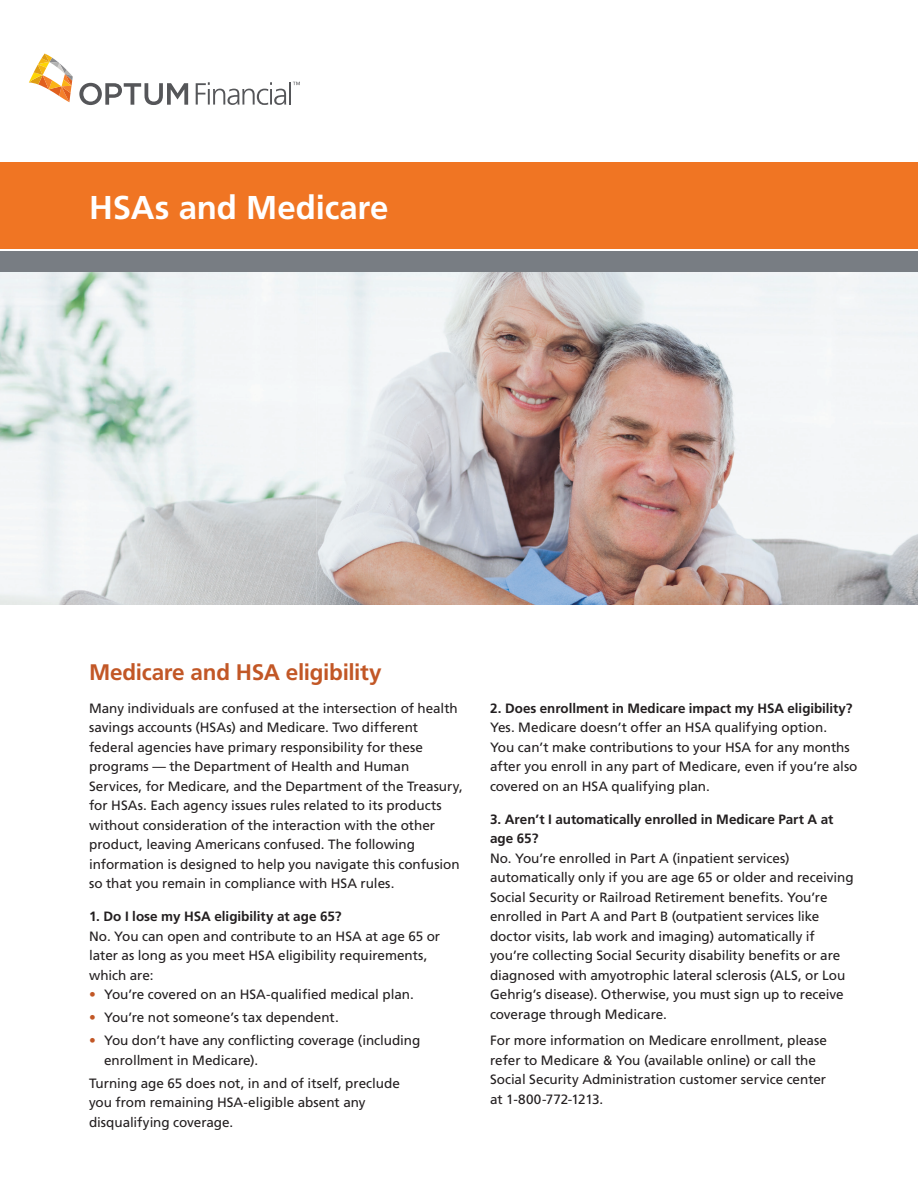
<style>
.page{position:relative;width:918px;height:1188px;background:#fff}
.page>*{position:absolute;margin:0;border:0;box-sizing:border-box;transform-origin:0 0}
.t1{font:700 33px "Frutiger LT Pro";letter-spacing:-.005em;color:#fff}
.Subhead_Roman__bold{font:700 22.5px "Frutiger LT Pro";letter-spacing:-.015em;color:#c25726}
.Body_Copy{font:13.5px/19.5px "Frutiger LT Pro";letter-spacing:-.005em;color:#231f20}
._4-pg_Blk_subheads{font:13.5px/19.5px "Frutiger LT Pro";letter-spacing:-.005em;color:#231f20}
._4-pg_Blk_subheads-2{font:700 13.5px/19.5px "Frutiger LT Pro";color:#231f20}
.s1{font-weight:700}
.s2{color:#c25726}
</style>
<div class="page">
<div style="left:0;top:162px;width:918px;height:86px;background:#f07523"></div>
<div style="left:0;top:252px;width:918px;height:22px;background:#787d83"></div>
<img style="left:0;top:272px;width:918px;height:333px">
<svg style="left:196px;top:82px;width:90px;height:23px"></svg>
<hr style="left:289px;top:82px;width:2px;height:23px;background:#555659">
<svg style="left:29px;top:54px;width:44px;height:48px"></svg>
<svg style="left:79px;top:83px;width:109px;height:22px"></svg>
<svg style="left:293px;top:82px;width:7px;height:3px"></svg>
<p class="t1" style="left:89px;top:188px;width:301px">HSAs and Medicare</p>
<p class="Subhead_Roman__bold" style="left:89px;top:659px;width:294px">Medicare and HSA eligibility</p>
<p class="Body_Copy" style="left:89px;top:699px;width:375px">Many individuals are confused at the intersection of health savings accounts (HSAs) and Medicare. Two different federal agencies have primary responsibility for these programs — the Department of Health and Human Services, for Medicare, and the Department of the Treasury, for HSAs. Each agency issues rules related to its products without consideration of the interaction with the other product, leaving Americans confused. The following information is designed to help you navigate this confusion so that you remain in compliance with HSA rules.</p>
<p class="_4-pg_Blk_subheads" style="left:89px;top:907px;width:353px"><span class="s1">1. Do I lose my HSA eligibility at age 65?<br></span>No. You can open and contribute to an HSA at age 65 or later as long as you meet HSA eligibility requirements, which are:</p>
<p class="Body_Copy" style="left:89px;top:985px;width:326px"><span class="s2">•</span> You’re covered on an HSA-qualified medical plan.</p>
<p class="Body_Copy" style="left:89px;top:1008px;width:251px"><span class="s2">•</span> You’re not someone’s tax dependent.</p>
<p class="Body_Copy" style="left:104px;top:1031px;width:318px;text-indent:-15px"><span class="s2">•</span> You don’t have any conflicting coverage (including enrollment in Medicare).</p>
<p class="Body_Copy" style="left:89px;top:1074px;width:312px">Turning age 65 does not, in and of itself, preclude you from remaining HSA-eligible absent any disqualifying coverage.</p>
<p class="_4-pg_Blk_subheads-2" style="left:490px;top:698px;width:364px">2. Does enrollment in Medicare impact my HSA eligibility?</p>
<p class="Body_Copy" style="left:490px;top:718px;width:369px">Yes. Medicare doesn’t offer an HSA qualifying option.<br>You can’t make contributions to your HSA for any months after you enroll in any part of Medicare, even if you’re also covered on an HSA qualifying plan.</p>
<p class="_4-pg_Blk_subheads-2" style="left:490px;top:809px;width:345px">3. Aren’t I automatically enrolled in Medicare Part A at age 65?</p>
<p class="Body_Copy" style="left:490px;top:849px;width:365px">No. You’re enrolled in Part A (inpatient services) automatically only if you are age 65 or older and receiving Social Security or Railroad Retirement benefits. You’re enrolled in Part A and Part B (outpatient services like doctor visits, lab work and imaging) automatically if you’re collecting Social Security disability benefits or are diagnosed with amyotrophic lateral sclerosis (ALS, or Lou Gehrig’s disease). Otherwise, you must sign up to receive coverage through Medicare.</p>
<p class="Body_Copy" style="left:490px;top:1031px;width:339px">For more information on Medicare enrollment, please refer to Medicare &amp; You (available online) or call the Social Security Administration customer service center at 1-800-772-1213.</p>
</div>
